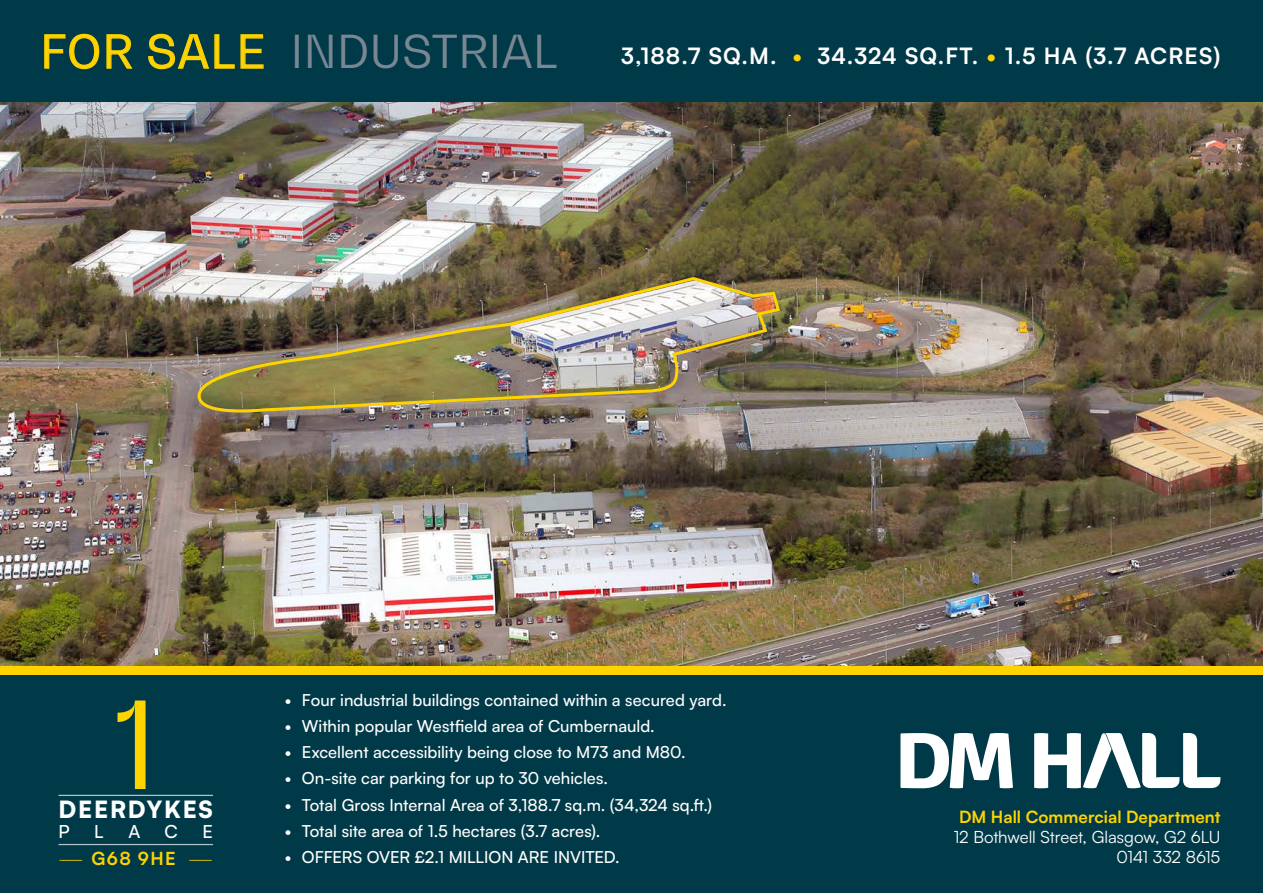
<style>
.page{position:relative;width:1263px;height:893px;background:#fff}
.page>*{position:absolute;margin:0;border:0;box-sizing:border-box;transform-origin:0 0}
.t1{font:123.9px "Bw Gradual DEMO";color:#ffd300}
.t2{font:45px "Bw Gradual DEMO";letter-spacing:.01em;color:#7a8793}
.t3{font:900 23.55px "Satoshi";letter-spacing:.075em;color:#fff}
.ADDRESS{font:700 22.5px "Satoshi";letter-spacing:.05em;color:#fff}
.t4{font:300 18px "Satoshi";color:#ffd300}
.t5{font:500 18px "Satoshi";color:#fff}
._09B-_CONTACT_ADDRESS{font:16.8px/20.2px "Satoshi";letter-spacing:-.01em;color:#fff;text-align:right}
._09C-_CONATCT_YELLOW_HEADER{font:700 16.8px "Satoshi";color:#ffd300}
.t6{font:500 16.5px "Satoshi";color:#fff}
.s1{color:#ffd300}
.s2{font-weight:700}
</style>
<div class="page">
<div style="left:0;top:671px;width:1263px;height:222px;background:#003a48"></div>
<hr style="left:58px;top:795px;width:155px;height:1px;background:#fff">
<hr style="left:58px;top:844px;width:155px;height:1px;background:#fff">
<img style="left:0;top:102px;width:1263px;height:564px">
<div style="left:0;top:0;width:1263px;height:102px;background:#003a48"></div>
<div style="left:0;top:666px;width:1263px;height:9px;background:#ffd300"></div>
<svg style="left:900px;top:733px;width:113px;height:55px"></svg>
<svg style="left:1034px;top:733px;width:186px;height:55px"></svg>
<img style="left:195px;top:275px;width:587px;height:145px">
<p class="t2" style="left:41px;top:22px;width:518px"><span class="s1">FOR SALE</span> INDUSTRIAL</p>
<p class="ADDRESS" style="left:621px;top:39px;width:601px">3,188.7 SQ.M. <span class="s1">•</span> 34.324 SQ.FT. <span class="s1">•</span> 1.5 HA (3.7 ACRES)</p>
<p class="t1" style="left:114px;top:666px;width:44px">1</p>
<p class="t3" style="left:58px;top:791px;width:156px">DEERDYKES</p>
<p class="t5" style="left:58px;top:818px;width:13px">P</p>
<p class="t5" style="left:94px;top:818px;width:11px">L</p>
<p class="t5" style="left:129px;top:818px;width:13px">A</p>
<p class="t5" style="left:165px;top:818px;width:15px">C</p>
<p class="t5" style="left:203px;top:818px;width:12px">E</p>
<p class="t6" style="left:285px;top:688px;width:443px">• Four industrial buildings contained within a secured yard.</p>
<p class="t6" style="left:285px;top:714px;width:371px">• Within popular Westfield area of Cumbernauld.</p>
<p class="t6" style="left:285px;top:741px;width:402px">• Excellent accessibility being close to M73 and M80.</p>
<p class="t6" style="left:285px;top:767px;width:324px">• On-site car parking for up to 30 vehicles.</p>
<p class="t6" style="left:285px;top:793px;width:429px">• Total Gross Internal Area of 3,188.7 sq.m. (34,324 sq.ft.)</p>
<p class="t6" style="left:285px;top:819px;width:317px">• Total site area of 1.5 hectares (3.7 acres).</p>
<p class="t4" style="left:58px;top:847px;width:156px">----- <span class="s2">G 6 8 9 H E</span> -----</p>
<p class="t6" style="left:285px;top:846px;width:336px">• OFFERS OVER £2.1 MILLION ARE INVITED.</p>
<p class="_09C-_CONATCT_YELLOW_HEADER" style="left:959px;top:804px;width:263px">DM Hall Commercial Department</p>
<p class="_09B-_CONTACT_ADDRESS" style="left:954px;top:826px;width:268px">12 Bothwell Street, Glasgow, G2 6LU<br>0141 332 8615</p>
</div>
